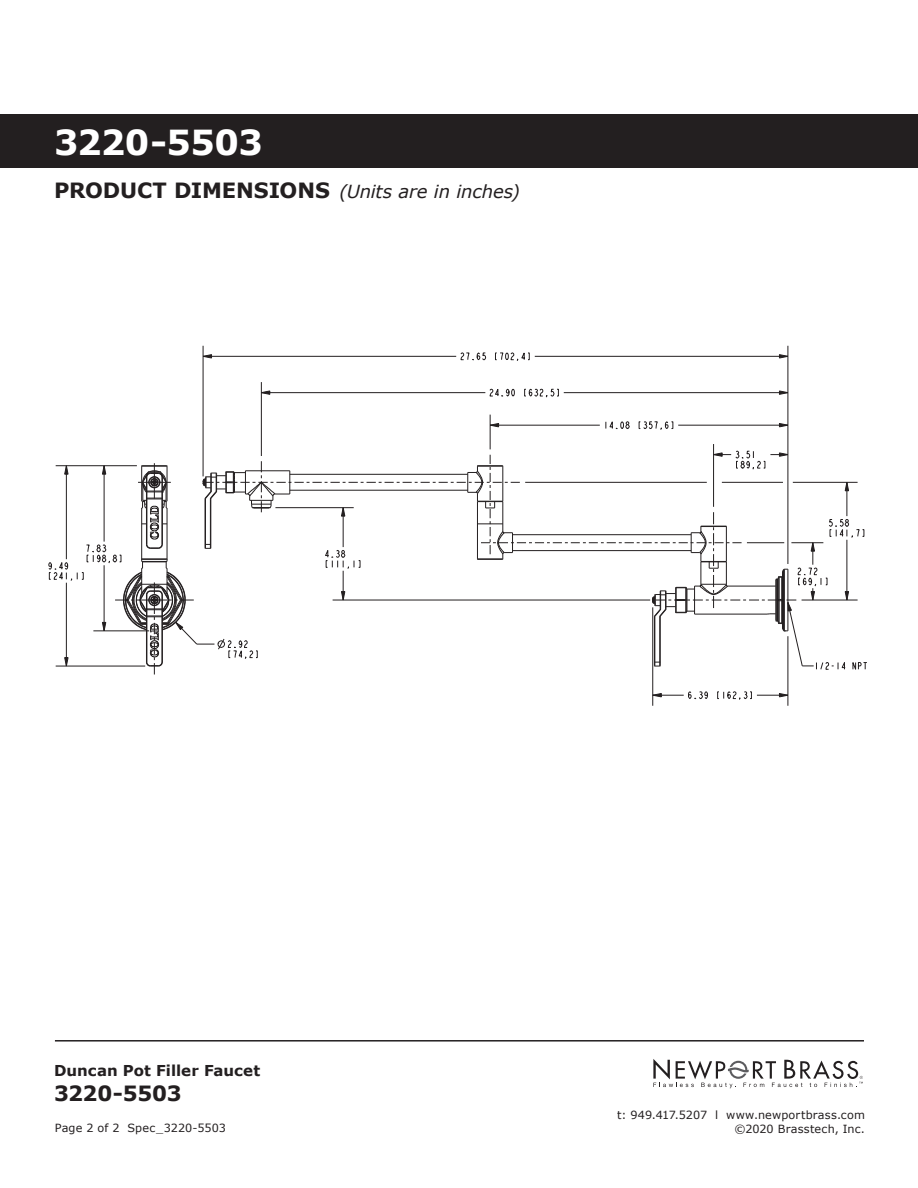
<style>
.page{position:relative;width:918px;height:1188px;background:#fff}
.page>*{position:absolute;margin:0;border:0;box-sizing:border-box;transform-origin:0 0}
.t1{font:700 34.5px "Verdana";letter-spacing:-.02em;color:#fff}
.t2{font:700 21px "Verdana";letter-spacing:-.015em;color:#231f20}
.t3{font:italic 18px "Verdana";letter-spacing:-.01em;color:#231f20}
.t4{font:700 15px "Verdana";letter-spacing:.005em;color:#231f20}
.t5{font:11.25px/13.5px "Verdana";letter-spacing:.015em;color:#231f20;text-align:right}
.s1{font-weight:700;font-style:normal;font-size:21px}
</style>
<div class="page">
<svg style="left:653px;top:1059px;width:210px;height:29px"></svg>
<hr style="left:55px;top:1040px;width:809px;height:2px;background:#231f20">
<div style="left:0;top:114px;width:918px;height:54px;background:#231f20"></div>
<svg style="left:460px;top:352px;width:26px;height:9px"></svg>
<svg style="left:495px;top:352px;width:35px;height:9px"></svg>
<svg style="left:779px;top:354px;width:9px;height:5px"></svg>
<svg style="left:204px;top:354px;width:8px;height:5px"></svg>
<svg style="left:489px;top:388px;width:26px;height:9px"></svg>
<svg style="left:524px;top:388px;width:35px;height:10px"></svg>
<svg style="left:262px;top:390px;width:8px;height:5px"></svg>
<svg style="left:779px;top:390px;width:9px;height:5px"></svg>
<svg style="left:605px;top:421px;width:25px;height:8px"></svg>
<svg style="left:639px;top:421px;width:34px;height:9px"></svg>
<svg style="left:491px;top:423px;width:8px;height:4px"></svg>
<svg style="left:779px;top:423px;width:9px;height:4px"></svg>
<svg style="left:688px;top:691px;width:20px;height:9px"></svg>
<svg style="left:717px;top:691px;width:35px;height:9px"></svg>
<svg style="left:779px;top:693px;width:9px;height:4px"></svg>
<svg style="left:653px;top:693px;width:9px;height:4px"></svg>
<hr style="left:203px;top:346px;width:1px;height:130px;background:#231f20">
<hr style="left:261px;top:382px;width:1px;height:74px;background:#231f20">
<hr style="left:757px;top:695px;width:31px;height:1px;background:#231f20">
<hr style="left:653px;top:695px;width:31px;height:1px;background:#231f20">
<hr style="left:490px;top:415px;width:1px;height:34px;background:#231f20">
<hr style="left:652px;top:607px;width:1px;height:99px;background:#231f20">
<hr style="left:678px;top:425px;width:110px;height:1px;background:#231f20">
<hr style="left:490px;top:425px;width:110px;height:1px;background:#231f20">
<hr style="left:564px;top:392px;width:224px;height:1px;background:#231f20">
<hr style="left:261px;top:392px;width:224px;height:1px;background:#231f20">
<hr style="left:713px;top:444px;width:1px;height:63px;background:#231f20">
<hr style="left:535px;top:356px;width:253px;height:1px;background:#231f20">
<hr style="left:203px;top:356px;width:253px;height:1px;background:#231f20">
<hr style="left:788px;top:636px;width:1px;height:70px;background:#231f20">
<hr style="left:788px;top:346px;width:1px;height:218px;background:#231f20">
<svg style="left:48px;top:450px;width:819px;height:225px"></svg>
<h1 class="t1" style="left:54px;top:118px;width:210px">3220-5503</h1>
<h3 class="t3" style="left:54px;top:179px;width:467px"><span class="s1">PRODUCT DIMENSIONS</span> (Units are in inches)</h3>
<h3 class="t4" style="left:54px;top:1060px;width:208px">Duncan Pot Filler Faucet</h3>
<h2 class="t2" style="left:54px;top:1078px;width:129px">3220-5503</h2>
<p class="t5" style="left:55px;top:1121px;width:173px">Page 2 of 2 Spec_3220-5503</p>
<p class="t5" style="left:617px;top:1108px;width:249px">t: 949.417.5207 l www.newportbrass.com ©2020 Brasstech, Inc.</p>
</div>
